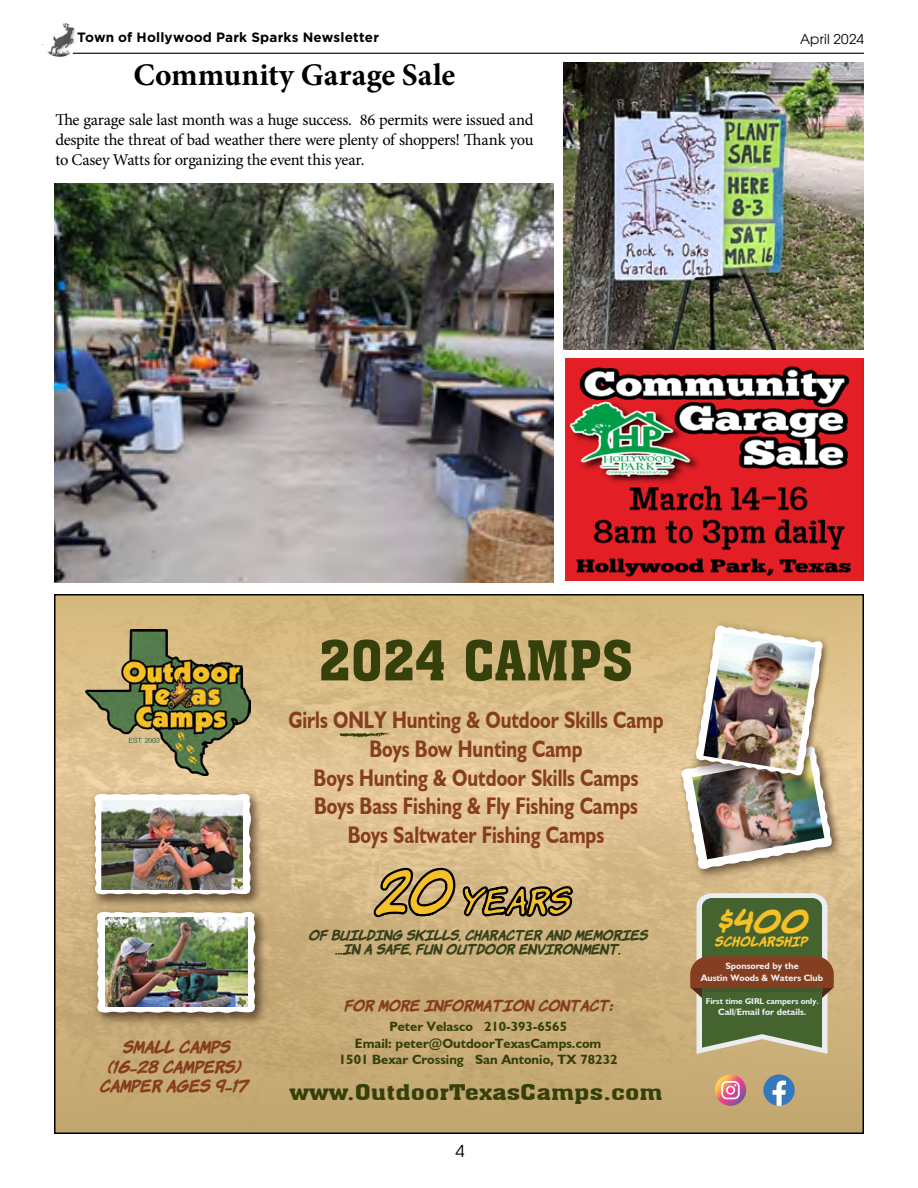
<style>
.page{position:relative;width:918px;height:1188px;background:#fff}
.page>*{position:absolute;margin:0;border:0;box-sizing:border-box;transform-origin:0 0}
.t1{font:54px "Aachen BT";color:#35400b}
.t2{font:700 31.5px "Minion Pro";letter-spacing:.005em;color:#000}
.t3{font:italic 700 30.6px "Komika Hand";color:#f6c128}
.t4{font:700 24px/28.8px "Humanist 521 BT";color:#863e20;text-align:center;scale:.79 1}
.t5{font:21px "Aachen BT";color:#35400b;scale:1.27 1}
.t6{font:16.5px/19.8px "Minion Pro";letter-spacing:-.015em;color:#000;text-align:justify}
.t7{font:italic 700 16.5px/19.8px "Komika Hand";color:#863e20;text-align:center}
.t8{font:16.5px "Avant Garde";color:#000}
.t9{font:italic 700 15px "Komika Hand";color:#863e20}
.t10{font:italic 700 13.65px/14.7px "Komika Hand";color:#37411a;text-align:center}
.t11{font:700 13.5px/16.2px "Humanist 521 BT";color:#35400b;text-align:center}
.t12{font:700 13.5px "Gotham";letter-spacing:.01em;color:#000}
.t13{font:13.5px "Avant Garde";letter-spacing:.02em;color:#000}
.t14{font:italic 700 13.05px "Komika Hand";letter-spacing:.03em;color:#f6c128}
.t15{font:700 9.3px/11.1px "Humanist 521 BT";color:#ebeef1;text-align:center}
.t16{font:700 8.4px "Humanist 521 BT";color:#ebeef1}
</style>
<div class="page">
<hr style="left:73px;top:53px;width:791px;height:1px;background:#000">
<img style="left:42px;top:22px;width:36px;height:35px;border-radius:17px">
<div style="left:37px;top:19px;width:25px;height:14px;background:#fff;border-radius:7px"></div>
<div style="left:38px;top:31px;width:13px;height:14px;background:#fff;border-radius:7px"></div>
<div style="left:45px;top:27px;width:13px;height:7px;background:#fff;border-radius:4px"></div>
<div style="left:53px;top:22px;width:10px;height:12px;background:#fff"></div>
<svg style="left:71px;top:45px;width:10px;height:9px"></svg>
<svg style="left:57px;top:597px;width:804px;height:534px;background:#d2b581"></svg>
<img style="left:86px;top:629px;width:165px;height:146px">
<img style="left:88px;top:902px;width:185px;height:129px">
<svg style="left:96px;top:913px;width:161px;height:101px"></svg>
<img style="left:105px;top:918px;width:142px;height:88px">
<img style="left:86px;top:784px;width:182px;height:129px">
<svg style="left:93px;top:793px;width:159px;height:103px"></svg>
<img style="left:101px;top:800px;width:141px;height:89px">
<img style="left:672px;top:733px;width:179px;height:157px">
<svg style="left:715px;top:1075px;width:31px;height:31px"></svg>
<svg style="left:721px;top:1081px;width:19px;height:18px"></svg>
<svg style="left:763px;top:1074px;width:32px;height:32px"></svg>
<img style="left:685px;top:611px;width:153px;height:192px">
<img style="left:681px;top:625px;width:151px;height:245px">
<img style="left:703px;top:633px;width:113px;height:138px">
<svg style="left:690px;top:893px;width:144px;height:161px;background:#74744a"></svg>
<svg style="left:372px;top:867px;width:84px;height:51px;background:#ae914b"></svg>
<svg style="left:462px;top:885px;width:111px;height:33px;background:#8c753c"></svg>
<svg style="left:339px;top:732px;width:59px;height:6px"></svg>
<img style="left:564px;top:62px;width:300px;height:287px">
<img style="left:54px;top:183px;width:499px;height:399px">
<img style="left:565px;top:358px;width:298px;height:223px">
<p class="t12" style="left:77px;top:29px;width:303px">Town of Hollywood Park Sparks Newsletter</p>
<h2 class="t2" style="left:134px;top:53px;width:323px">Community Garage Sale</h2>
<p class="t6" style="left:55px;top:110px;width:480px">The garage sale last month was a huge success. 86 permits were issued and despite the threat of bad weather there were plenty of shoppers! Thank you to Casey Watts for organizing the event this year.</p>
<p class="t13" style="left:800px;top:31px;width:65px">April 2024</p>
<p class="t7" style="left:98px;top:1035px;width:150px">SMALL CAMPS (16-28 CAMPERS)<br>CAMPER AGES 9-17</p>
<h1 class="t1" style="left:319px;top:627px;width:316px">2024 CAMPS</h1>
<h3 class="t4" style="left:288px;top:705px;width:477px">Girls ONLY Hunting &amp; Outdoor Skills Camp<br>Boys Bow Hunting Camp<br>Boys Hunting &amp; Outdoor Skills Camps<br>Boys Bass Fishing &amp; Fly Fishing Camps<br>Boys Saltwater Fishing Camps</h3>
<p class="t10" style="left:308px;top:926px;width:341px">OF BUILDING SKILLS, CHARACTER AND MEMORIES ...IN A SAFE, FUN OUTDOOR ENVIRONMENT.</p>
<p class="t9" style="left:343px;top:994px;width:270px">FOR MORE INFORMATION CONTACT:</p>
<p class="t11" style="left:339px;top:1018px;width:280px">Peter Velasco 210-393-6565<br>Email: peter@OutdoorTexasCamps.com<br>1501 Bexar Crossing San Antonio, TX 78232</p>
<p class="t5" style="left:289px;top:1079px;width:295px">www.OutdoorTexasCamps.com</p>
<p class="t8" style="left:456px;top:1141px;width:11px">4</p>
<h3 class="t3" style="left:716px;top:898px;width:90px">$400</h3>
<p class="t15" style="left:701px;top:960px;width:124px">Sponsored by the<br>Austin Woods &amp; Waters Club</p>
<p class="t16" style="left:706px;top:996px;width:114px">First time GIRL campers only.</p>
<p class="t15" style="left:718px;top:1006px;width:90px">Call/Email for details.</p>
<p class="t14" style="left:714px;top:932px;width:94px">SCHOLARSHIP</p>
</div>
